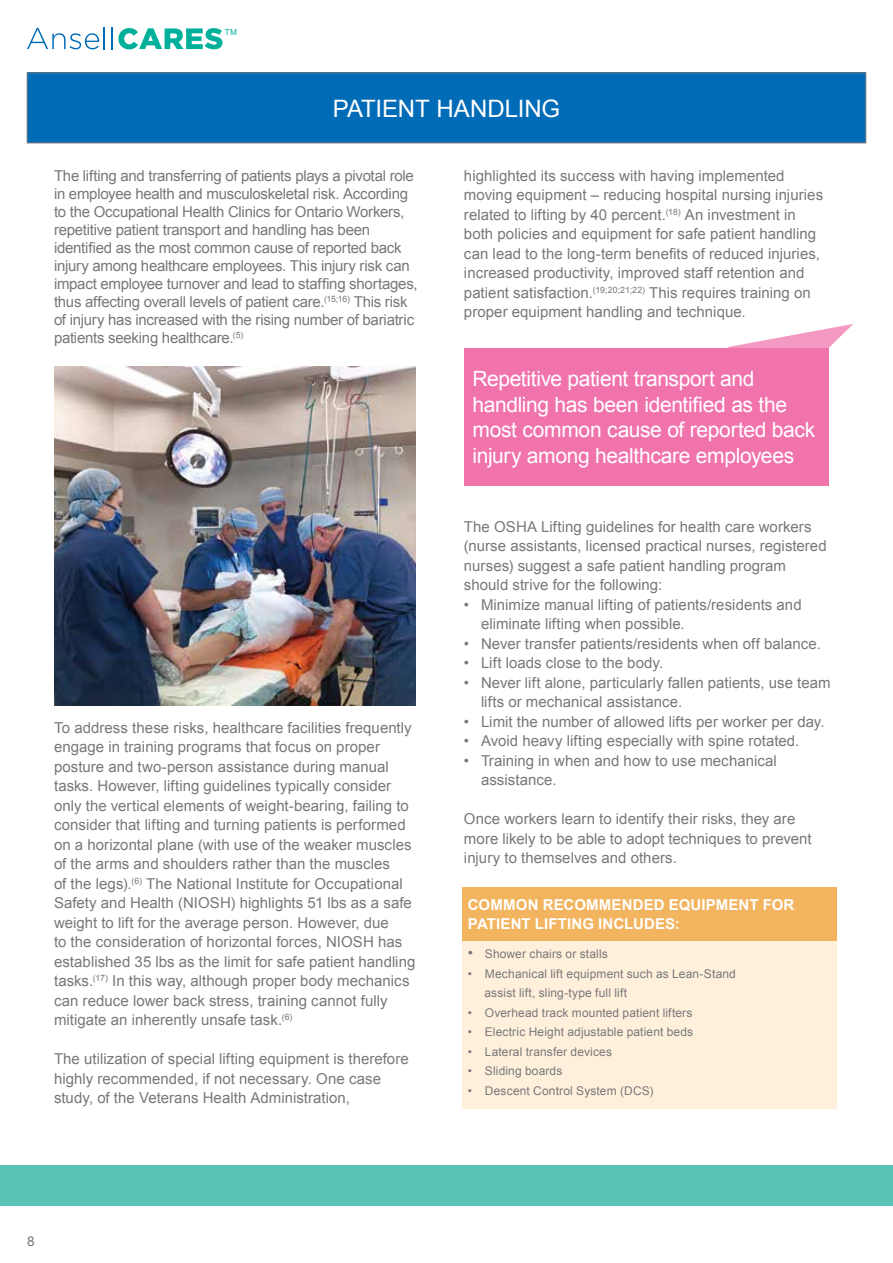
<style>
.page{position:relative;width:893px;height:1263px;background:#fff}
.page>*{position:absolute;margin:0;border:0;box-sizing:border-box;transform-origin:0 0}
.t1{font:24px "Arial";letter-spacing:-.005em;color:#fff}
.t2{font:21px/25.5px "Arial";letter-spacing:-.015em;color:#fff}
.t3{font:15px/19.5px "Arial";color:#78787a}
.t4{font:700 15px/19.5px "Arial";letter-spacing:.01em;color:#fff}
.t5{font:13.5px "Arial";color:#78787a}
.t6{font:12px/19.5px "Arial";letter-spacing:.01em;color:#78787a}
.t7{font:8.25px "Arial";color:#00b09b}
.s1{font-size:15px}
</style>
<div class="page">
<svg style="left:27px;top:27px;width:78px;height:22px"></svg>
<hr style="left:111px;top:27px;width:2px;height:22px;background:#006bb6">
<svg style="left:118px;top:28px;width:105px;height:21px"></svg>
<div style="left:0;top:1165px;width:893px;height:40px;background:#5ac3b5"></div>
<div style="left:27px;top:73px;width:839px;height:70px;background:#006bb6"></div>
<div style="left:27px;top:73px;width:839px;height:70px;border:1px solid #78787a"></div>
<img style="left:54px;top:366px;width:362px;height:340px">
<svg style="left:728px;top:324px;width:125px;height:122px"></svg>
<div style="left:464px;top:348px;width:364px;height:137px;background:#f173ac"></div>
<div style="left:462px;top:887px;width:375px;height:54px;background:#f3b45f"></div>
<div style="left:462px;top:941px;width:375px;height:168px;background:#fff0dc"></div>
<p class="t7" style="left:225px;top:27px;width:14px">TM</p>
<h1 class="t1" style="left:333px;top:92px;width:229px">PATIENT HANDLING</h1>
<p class="t3" style="left:54px;top:167px;width:365px;line-height:18px">The lifting and transferring of patients plays a pivotal role in employee health and musculoskeletal risk. According to the Occupational Health Clinics for Ontario Workers, repetitive patient transport and handling has been identified as the most common cause of reported back injury among healthcare employees. This injury risk can impact employee turnover and lead to staffing shortages, thus affecting overall levels of patient care.<sup>(15;16)</sup> This risk of injury has increased with the rising number of bariatric patients seeking healthcare.<sup>(5)</sup></p>
<p class="t3" style="left:54px;top:718px;width:363px">To address these risks, healthcare facilities frequently engage in training programs that focus on proper posture and two-person assistance during manual tasks. However, lifting guidelines typically consider only the vertical elements of weight-bearing, failing to consider that lifting and turning patients is performed on a horizontal plane (with use of the weaker muscles of the arms and shoulders rather than the muscles<br>of the legs).<sup>(6)</sup> The National Institute for Occupational Safety and Health (NIOSH) highlights 51 lbs as a safe weight to lift for the average person. However, due<br>to the consideration of horizontal forces, NIOSH has established 35 lbs as the limit for safe patient handling tasks.<sup>(17)</sup> In this way, although proper body mechanics can reduce lower back stress, training cannot fully mitigate an inherently unsafe task.<sup>(6)</sup></p>
<p class="t3" style="left:54px;top:1049px;width:356px">The utilization of special lifting equipment is therefore highly recommended, if not necessary. One case study, of the Veterans Health Administration,</p>
<p class="t3" style="left:464px;top:166px;width:361px">highlighted its success with having implemented moving equipment – reducing hospital nursing injuries related to lifting by 40 percent.<sup>(18)</sup> An investment in both policies and equipment for safe patient handling can lead to the long-term benefits of reduced injuries, increased productivity, improved staff retention and patient satisfaction.<sup>(19;20;21;22)</sup> This requires training on proper equipment handling and technique.</p>
<h2 class="t2" style="left:472px;top:366px;width:344px">Repetitive patient transport and handling has been identified as the most common cause of reported back injury among healthcare employees</h2>
<p class="t3" style="left:464px;top:517px;width:364px">The OSHA Lifting guidelines for health care workers (nurse assistants, licensed practical nurses, registered nurses) suggest a safe patient handling program should strive for the following:</p>
<p class="t3" style="left:481px;top:595px;width:322px;text-indent:-17px">• Minimize manual lifting of patients/residents and eliminate lifting when possible.</p>
<p class="t3" style="left:464px;top:634px;width:358px">• Never transfer patients/residents when off balance.</p>
<p class="t3" style="left:464px;top:653px;width:201px">• Lift loads close to the body.</p>
<p class="t3" style="left:481px;top:673px;width:351px;text-indent:-17px">• Never lift alone, particularly fallen patients, use team lifts or mechanical assistance.</p>
<p class="t3" style="left:464px;top:712px;width:362px">• Limit the number of allowed lifts per worker per day.</p>
<p class="t3" style="left:464px;top:731px;width:337px">• Avoid heavy lifting especially with spine rotated.</p>
<p class="t3" style="left:481px;top:751px;width:297px;text-indent:-17px">• Training in when and how to use mechanical assistance.</p>
<p class="t3" style="left:464px;top:809px;width:349px">Once workers learn to identify their risks, they are more likely to be able to adopt techniques to prevent injury to themselves and others.</p>
<p class="t4" style="left:468px;top:895px;width:328px">COMMON RECOMMENDED EQUIPMENT FOR<br>PATIENT LIFTING INCLUDES:</p>
<p class="t6" style="left:468px;top:944px;width:141px"><span class="s1">•</span> Shower chairs or stalls</p>
<p class="t6" style="left:485px;top:964px;width:253px;text-indent:-17px">• Mechanical lift equipment such as Lean-Stand assist lift, sling-type full lift</p>
<p class="t6" style="left:468px;top:1003px;width:226px">• Overhead track mounted patient lifters</p>
<p class="t6" style="left:468px;top:1022px;width:227px">• Electric Height adjustable patient beds</p>
<p class="t6" style="left:468px;top:1042px;width:146px">• Lateral transfer devices</p>
<p class="t6" style="left:468px;top:1061px;width:96px">• Sliding boards</p>
<p class="t6" style="left:468px;top:1081px;width:187px">• Descent Control System (DCS)</p>
<p class="t5" style="left:27px;top:1232px;width:9px">8</p>
</div>
